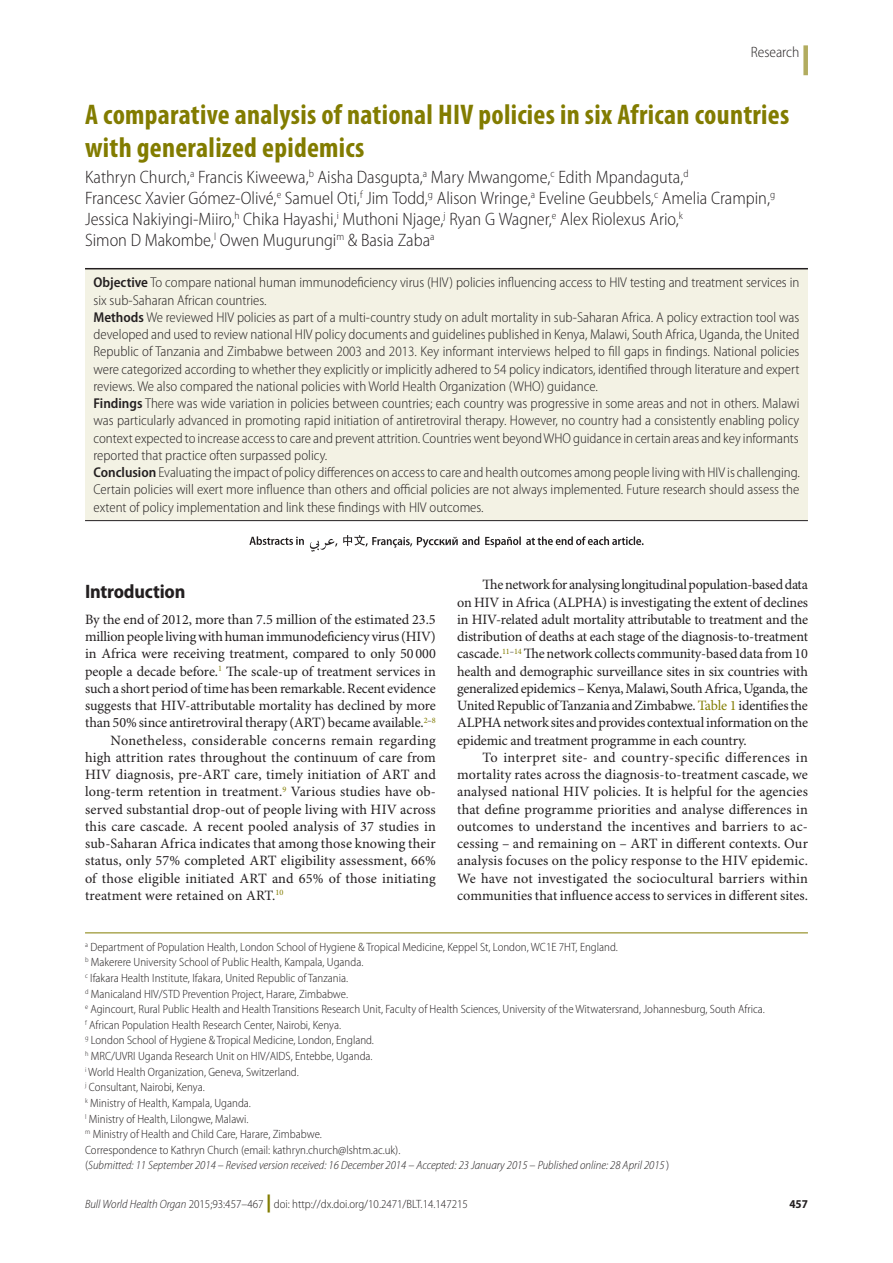
<style>
.page{position:relative;width:893px;height:1263px;background:#fff}
.page>*{position:absolute;margin:0;border:0;box-sizing:border-box;transform-origin:0 0}
.Article_Title{font:700 condensed 28.5px/33.8px "Myriad Pro";letter-spacing:.01em;color:#827c00}
.Head_1{font:700 semi-condensed 19.5px "Myriad Pro";letter-spacing:-.01em;color:#231f20}
.Authors{font:300 semi-condensed 18px/21px "Myriad Pro";color:#231f20}
.Section_Title{font:300 semi-condensed 15px "Myriad Pro";color:#231f20}
.Para_Ind{font:14.25px/17.2px "Minion Pro";color:#231f20;text-align:justify}
.Abstract_No_Ind{font:300 semi-condensed 14.25px/17.2px "Myriad Pro";color:#231f20;text-align:justify}
.Para_No_Ind{font:14.25px/17.2px "Minion Pro";letter-spacing:-.01em;color:#231f20;text-align:justify}
.Affiliations{font:300 semi-condensed 12px "Myriad Pro";color:#231f20}
.Submission_info{font:italic 300 semi-condensed 12px "Myriad Pro";color:#231f20}
.t1{font:700 semi-condensed 12px "Myriad Pro";color:#231f20}
.s1{font-weight:600}
.s2{color:#827c00}
.s3{font-style:normal}
.s4{font-style:italic}
.s5{font-weight:900;font-stretch:normal;font-size:18px;color:#827c00}
</style>
<div class="page">
<div style="left:803px;top:45px;width:5px;height:30px;background:#b2ac5f"></div>
<div style="left:85px;top:268px;width:723px;height:252px;background:#f3f2e4"></div>
<hr style="left:85px;top:932px;width:723px;height:1px;background:#827c00">
<hr style="left:85px;top:268px;width:723px;height:1px;background:#231f20">
<hr style="left:85px;top:520px;width:723px;height:1px;background:#231f20">
<svg style="left:310px;top:535px;width:334px;height:17px"></svg>
<svg style="left:249px;top:536px;width:55px;height:9px"></svg>
<p class="Section_Title" style="left:751px;top:44px;width:50px">Research</p>
<p class="Article_Title" style="left:85px;top:98px;width:706px">A comparative analysis of national HIV policies in six African countries with generalized epidemics</p>
<p class="Authors" style="left:85px;top:167px;width:692px">Kathryn Church,<sup>a</sup> Francis Kiweewa,<sup>b</sup> Aisha Dasgupta,<sup>a</sup> Mary Mwangome,<sup>c</sup> Edith Mpandaguta,<sup>d<br></sup>Francesc Xavier Gómez-Olivé,<sup>e</sup> Samuel Oti,<sup>f</sup> Jim Todd,<sup>g</sup> Alison Wringe,<sup>a</sup> Eveline Geubbels,<sup>c</sup> Amelia Crampin,<sup>g </sup>Jessica Nakiyingi-Miiro,<sup>h</sup> Chika Hayashi,<sup>i</sup> Muthoni Njage,<sup>j</sup> Ryan G Wagner,<sup>e</sup> Alex Riolexus Ario,<sup>k<br></sup>Simon D Makombe,<sup>l</sup> Owen Mugurungi<sup>m</sup> &amp; Basia Zaba<sup>a</sup></p>
<p class="Abstract_No_Ind" style="left:94px;top:274px;width:707px"><span class="s1">Objective</span> To compare national human immunodeficiency virus (HIV) policies influencing access to HIV testing and treatment services in six sub-Saharan African countries.</p>
<p class="Abstract_No_Ind" style="left:94px;top:309px;width:707px"><span class="s1">Methods</span> We reviewed HIV policies as part of a multi-country study on adult mortality in sub-Saharan Africa. A policy extraction tool was developed and used to review national HIV policy documents and guidelines published in Kenya, Malawi, South Africa, Uganda, the United Republic of Tanzania and Zimbabwe between 2003 and 2013. Key informant interviews helped to fill gaps in findings. National policies were categorized according to whether they explicitly or implicitly adhered to 54 policy indicators, identified through literature and expert reviews. We also compared the national policies with World Health Organization (WHO) guidance.</p>
<p class="Abstract_No_Ind" style="left:94px;top:395px;width:707px"><span class="s1">Findings</span> There was wide variation in policies between countries; each country was progressive in some areas and not in others. Malawi was particularly advanced in promoting rapid initiation of antiretroviral therapy. However, no country had a consistently enabling policy context expected to increase access to care and prevent attrition. Countries went beyond WHO guidance in certain areas and key informants reported that practice often surpassed policy.</p>
<p class="Abstract_No_Ind" style="left:94px;top:464px;width:708px"><span class="s1">Conclusion</span> Evaluating the impact of policy differences on access to care and health outcomes among people living with HIV is challenging.<br>Certain policies will exert more influence than others and official policies are not always implemented. Future research should assess the extent of policy implementation and link these findings with HIV outcomes.</p>
<p class="Head_1" style="left:85px;top:580px;width:102px">Introduction</p>
<p class="Para_No_Ind" style="left:85px;top:611px;width:352px">By the end of 2012, more than 7.5 million of the estimated 23.5 million people living with human immunodeficiency virus (HIV) in Africa were receiving treatment, compared to only 50 000 people a decade before.<sup>1</sup> The scale-up of treatment services in such a short period of time has been remarkable. Recent evidence suggests that HIV-attributable mortality has declined by more than 50% since antiretroviral therapy (ART) became available.<sup>2</sup><sup>–</sup><sup>8</sup></p>
<p class="Para_Ind" style="left:85px;top:732px;width:352px;text-indent:26px">Nonetheless, considerable concerns remain regarding high attrition rates throughout the continuum of care from HIV diagnosis, pre-ART care, timely initiation of ART and long-term retention in treatment.<sup>9</sup> Various studies have ob&shy;served substantial drop-out of people living with HIV across this care cascade. A recent pooled analysis of 37 studies in sub-Saharan Africa indicates that among those knowing their status, only 57% completed ART eligibility assessment, 66% of those eligible initiated ART and 65% of those initiating treatment were retained on ART.<sup>10</sup></p>
<p class="Para_Ind" style="left:457px;top:577px;width:352px;text-indent:26px">The network for analysing longitudinal population-based data on HIV in Africa (ALPHA) is investigating the extent of declines in HIV-related adult mortality attributable to treatment and the distribution of deaths at each stage of the diagnosis-to-treatment cascade.<sup>11</sup><sup>–</sup><sup>14</sup> The network collects community-based data from 10 health and demographic surveillance sites in six countries with generalized epidemics – Kenya, Malawi, South Africa, Uganda, the United Republic of Tanzania and Zimbabwe. <span class="s2">Table 1</span> identifies the ALPHA network sites and provides contextual information on the epidemic and treatment programme in each country.</p>
<p class="Para_Ind" style="left:457px;top:749px;width:352px;text-indent:26px">To interpret site- and country-specific differences in mortality rates across the diagnosis-to-treatment cascade, we analysed national HIV policies. It is helpful for the agencies that define programme priorities and analyse differences in outcomes to understand the incentives and barriers to ac&shy;cessing – and remaining on – ART in different contexts. Our analysis focuses on the policy response to the HIV epidemic.<br>We have not investigated the sociocultural barriers within communities that influence access to services in different sites.</p>
<p class="Affiliations" style="left:85px;top:940px;width:534px"><sup>a</sup> Department of Population Health, London School of Hygiene &amp; Tropical Medicine, Keppel St, London, WC1E 7HT, England.</p>
<p class="Affiliations" style="left:85px;top:956px;width:280px"><sup>b</sup> Makerere University School of Public Health, Kampala, Uganda.</p>
<p class="Affiliations" style="left:85px;top:971px;width:265px"><sup>c</sup> Ifakara Health Institute, Ifakara, United Republic of Tanzania.</p>
<p class="Affiliations" style="left:85px;top:987px;width:265px"><sup>d</sup> Manicaland HIV/STD Prevention Project, Harare, Zimbabwe.</p>
<p class="Affiliations" style="left:85px;top:1003px;width:681px"><sup>e</sup> Agincourt, Rural Public Health and Health Transitions Research Unit, Faculty of Health Sciences, University of the Witwatersrand, Johannesburg, South Africa.</p>
<p class="Affiliations" style="left:85px;top:1018px;width:258px"><sup>f</sup> African Population Health Research Center, Nairobi, Kenya.</p>
<p class="Affiliations" style="left:85px;top:1034px;width:290px"><sup>g</sup> London School of Hygiene &amp; Tropical Medicine, London, England.</p>
<p class="Affiliations" style="left:85px;top:1049px;width:289px"><sup>h</sup> MRC/UVRI Uganda Research Unit on HIV/AIDS, Entebbe, Uganda.</p>
<p class="Affiliations" style="left:85px;top:1065px;width:215px"><sup>i</sup> World Health Organization, Geneva, Switzerland.</p>
<p class="Affiliations" style="left:85px;top:1081px;width:121px"><sup>j</sup> Consultant, Nairobi, Kenya.</p>
<p class="Affiliations" style="left:85px;top:1096px;width:167px"><sup>k</sup> Ministry of Health, Kampala, Uganda.</p>
<p class="Affiliations" style="left:85px;top:1112px;width:165px"><sup>l</sup> Ministry of Health, Lilongwe, Malawi.</p>
<p class="Affiliations" style="left:85px;top:1128px;width:238px"><sup>m</sup> Ministry of Health and Child Care, Harare, Zimbabwe.</p>
<p class="Affiliations" style="left:85px;top:1143px;width:317px">Correspondence to Kathryn Church (email: kathryn.church@lshtm.ac.uk).</p>
<p class="Submission_info" style="left:85px;top:1159px;width:586px"><span class="s3">(</span>Submitted: 11 September 2014 – Revised version received: 16 December 2014 – Accepted: 23 January 2015 – Published online: 28 April 2015 <span class="s3">)</span></p>
<p class="Affiliations" style="left:85px;top:1198px;width:384px"><span class="s4">Bull World Health Organ</span> 2015;93:457–467 <span class="s5">|</span> doi: http://dx.doi.org/10.2471/BLT.14.147215</p>
<p class="t1" style="left:789px;top:1197px;width:20px">457</p>
</div>
